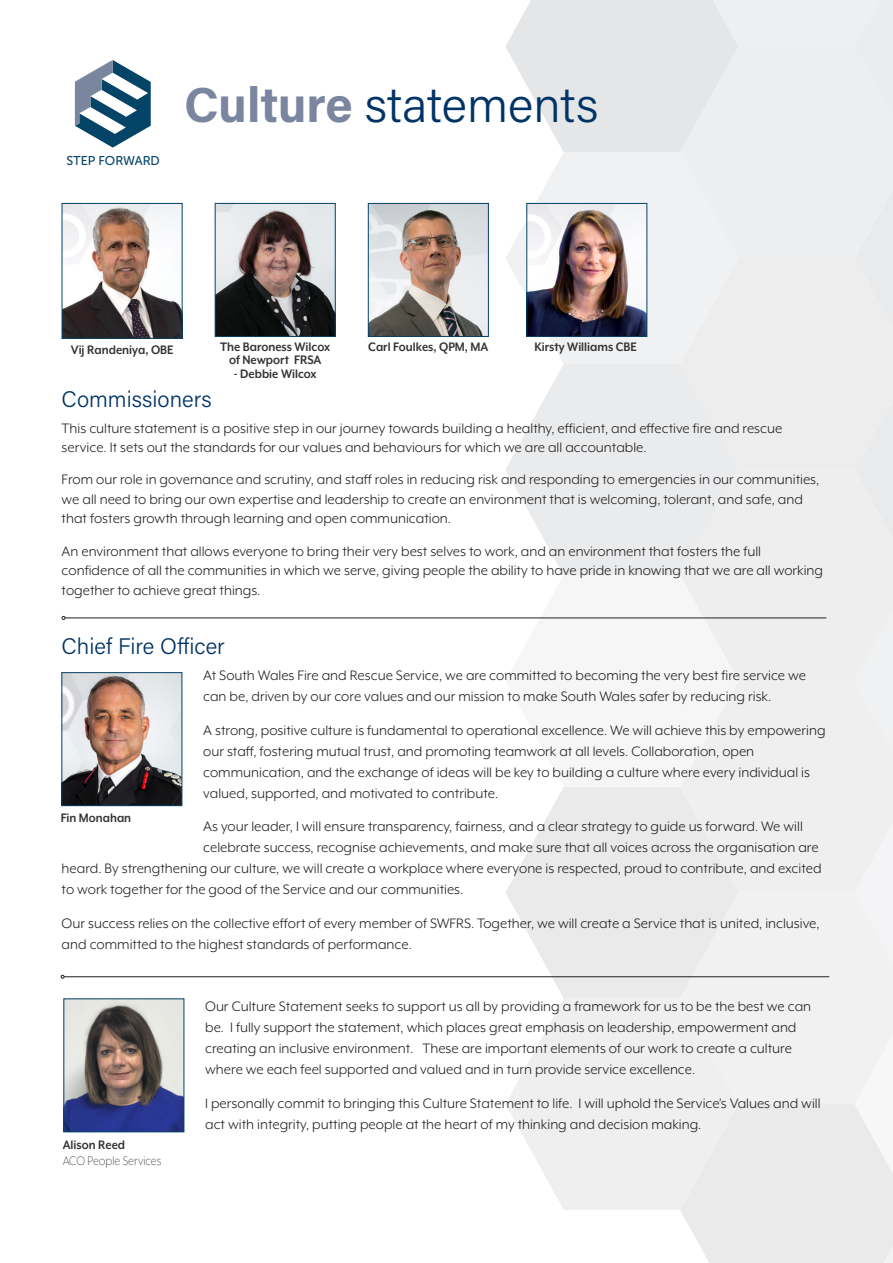
<style>
.page{position:relative;width:893px;height:1263px;background:#fff}
.page>*{position:absolute;margin:0;border:0;box-sizing:border-box;transform-origin:0 0}
.t1{font:300 49.2px "Acumin Pro";color:#036}
.t2{font:300 22.5px "Acumin Pro";color:#036}
.Body_Text{font:15.75px/21px "Mr Eaves XL Mod OT";color:#231f20}
.big_title_1{font:700 14.25px "Mr Eaves XL Mod OT";color:#333;scale:.91 1}
.big_title_1-2{font:300 14.1px/16.5px "Mr Eaves XL Mod OT";color:#333;scale:.91 1}
.big_title_1-3{font:700 14.1px "Mr Eaves XL Mod OT";color:#333;scale:.91 1}
.t3{font:12.75px "Museo Sans Rounded 500";color:#044466}
.s1{font-weight:700;color:#7a869f}
.s2{font-weight:700}
</style>
<div class="page">
<svg style="left:505px;top:0;width:388px;height:1263px"></svg>
<img style="left:370px;top:205px;width:117px;height:130px">
<div style="left:368px;top:203px;width:121px;height:134px;border:1px solid #044467"></div>
<img style="left:217px;top:205px;width:117px;height:130px">
<div style="left:215px;top:203px;width:121px;height:134px;border:1px solid #044467"></div>
<img style="left:528px;top:205px;width:117px;height:130px">
<div style="left:526px;top:203px;width:121px;height:134px;border:1px solid #044467"></div>
<img style="left:64px;top:205px;width:116px;height:132px">
<div style="left:62px;top:203px;width:120px;height:136px;border:1px solid #044467"></div>
<svg style="left:75px;top:60px;width:76px;height:88px"></svg>
<hr style="left:65px;top:617px;width:761px;height:1px;background:#231f20">
<img style="left:63px;top:674px;width:117px;height:130px">
<div style="left:61px;top:672px;width:121px;height:134px;border:1px solid #044467"></div>
<hr style="left:64px;top:976px;width:765px;height:1px;background:#231f20">
<img style="left:65px;top:1000px;width:117px;height:130px">
<div style="left:63px;top:998px;width:121px;height:134px;border:1px solid #044467"></div>
<p class="t3" style="left:66px;top:153px;width:95px">STEP FORWARD</p>
<p class="t1" style="left:184px;top:71px;width:416px"><span class="s1">Culture</span> statements</p>
<p class="big_title_1" style="left:220px;top:338px;width:122px">The Baroness Wilcox</p>
<p class="big_title_1" style="left:368px;top:338px;width:134px">Carl Foulkes, QPM, MA</p>
<p class="big_title_1" style="left:229px;top:352px;width:103px">of Newport FRSA</p>
<p class="big_title_1" style="left:234px;top:366px;width:93px">- Debbie Wilcox</p>
<p class="big_title_1" style="left:71px;top:342px;width:114px">Vij Randeniya, OBE</p>
<p class="big_title_1" style="left:534px;top:338px;width:114px">Kirsty Williams CBE</p>
<p class="t2" style="left:62px;top:384px;width:151px">Commissioners</p>
<p class="Body_Text" style="left:62px;top:418px;width:722px;line-height:19.5px">This culture statement is a positive step in our journey towards building a healthy, efficient, and effective fire and rescue service. It sets out the standards for our values and behaviours for which we are all accountable.</p>
<p class="Body_Text" style="left:62px;top:470px;width:759px;line-height:19.5px">From our role in governance and scrutiny, and staff roles in reducing risk and responding to emergencies in our communities, we all need to bring our own expertise and leadership to create an environment that is welcoming, tolerant, and safe, and that fosters growth through learning and open communication.</p>
<p class="Body_Text" style="left:62px;top:541px;width:763px;line-height:19.5px">An environment that allows everyone to bring their very best selves to work, and an environment that fosters the full confidence of all the communities in which we serve, giving people the ability to have pride in knowing that we are all working together to achieve great things.</p>
<p class="t2" style="left:62px;top:631px;width:165px">Chief Fire Officer</p>
<p class="Body_Text" style="left:203px;top:664px;width:604px">At South Wales Fire and Rescue Service, we are committed to becoming the very best fire service we can be, driven by our core values and our mission to make South Wales safer by reducing risk.</p>
<p class="Body_Text" style="left:203px;top:719px;width:624px">A strong, positive culture is fundamental to operational excellence. We will achieve this by empowering our staff, fostering mutual trust, and promoting teamwork at all levels. Collaboration, open communication, and the exchange of ideas will be key to building a culture where every individual is valued, supported, and motivated to contribute.</p>
<p class="Body_Text" style="left:203px;top:816px;width:601px">As your leader, I will ensure transparency, fairness, and a clear strategy to guide us forward. We will</p>
<p class="Body_Text" style="left:203px;top:837px;width:617px">celebrate success, recognise achievements, and make sure that all voices across the organisation are</p>
<p class="Body_Text" style="left:62px;top:858px;width:761px">heard. By strengthening our culture, we will create a workplace where everyone is respected, proud to contribute, and excited</p>
<p class="Body_Text" style="left:62px;top:879px;width:403px">to work together for the good of the Service and our communities.</p>
<p class="Body_Text" style="left:62px;top:913px;width:759px">Our success relies on the collective effort of every member of SWFRS. Together, we will create a Service that is united, inclusive, and committed to the highest standards of performance.</p>
<p class="big_title_1-3" style="left:61px;top:810px;width:79px">Fin Monahan</p>
<p class="big_title_1-2" style="left:63px;top:1136px;width:110px"><span class="s2">Alison Reed<br></span>ACO People Services</p>
<p class="Body_Text" style="left:205px;top:996px;width:607px">Our Culture Statement seeks to support us all by providing a framework for us to be the best we can be. I fully support the statement, which places great emphasis on leadership, empowerment and creating an inclusive environment. These are important elements of our work to create a culture where we each feel supported and valued and in turn provide service excellence.</p>
<p class="Body_Text" style="left:205px;top:1092px;width:617px">I personally commit to bringing this Culture Statement to life. I will uphold the Service’s Values and will act with integrity, putting people at the heart of my thinking and decision making.</p>
</div>
